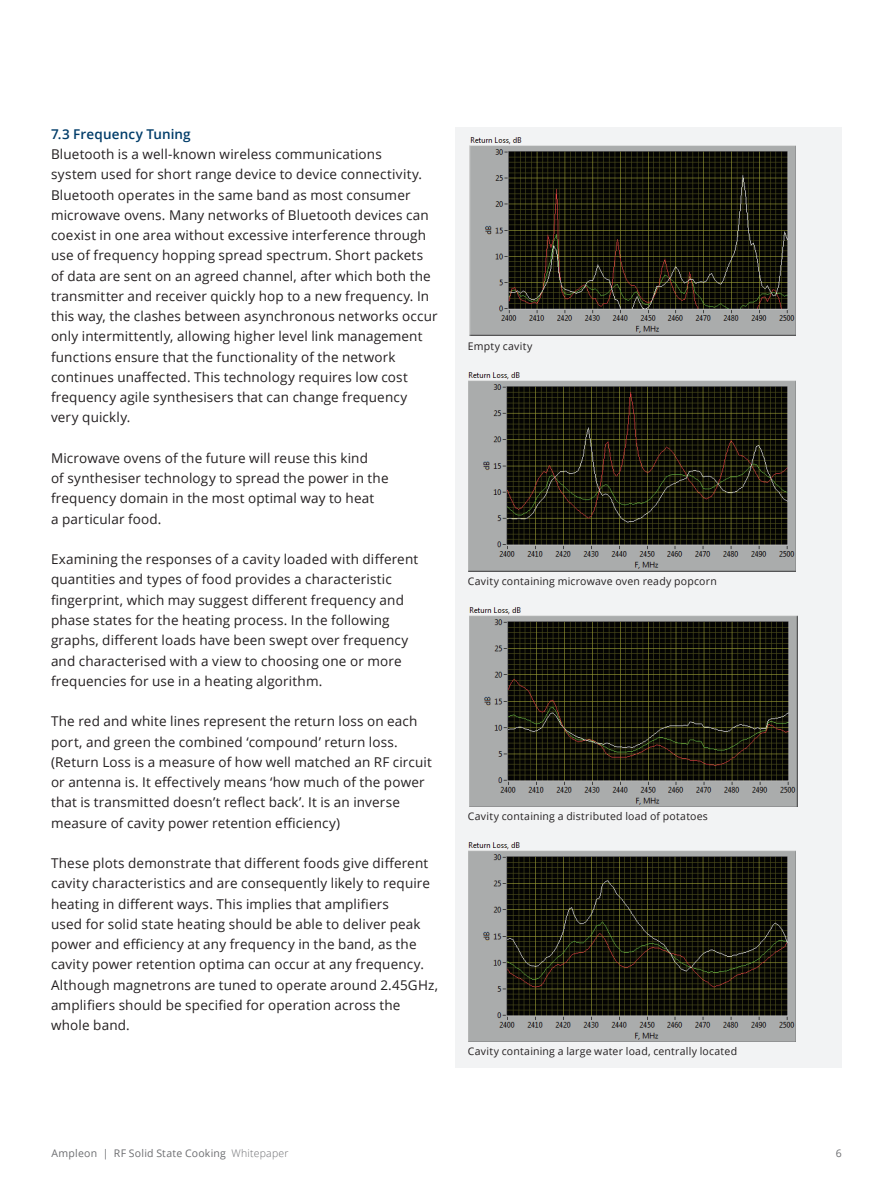
<style>
.page{position:relative;width:893px;height:1191px;background:#fff}
.page>*{position:absolute;margin:0;border:0;box-sizing:border-box;transform-origin:0 0}
.t1{font:13.5px/20.2px "Open Sans";letter-spacing:.01em;color:#231f20}
.t2{font:600 13.5px "Open Sans";letter-spacing:.01em;color:#003c69}
.t3{font:10.5px "Open Sans";letter-spacing:.02em;color:#231f20}
.t4{font:10.5px "Open Sans";letter-spacing:.02em;color:#6c6d70}
.s1{font-weight:300}
</style>
<div class="page">
<div style="left:455px;top:128px;width:387px;height:235px;background:#f2f3f4"></div>
<div style="left:455px;top:597px;width:387px;height:235px;background:#f2f3f4"></div>
<div style="left:455px;top:363px;width:387px;height:235px;background:#f2f3f4"></div>
<div style="left:455px;top:832px;width:387px;height:235px;background:#f2f3f4"></div>
<img style="left:470px;top:137px;width:325px;height:198px">
<img style="left:468px;top:372px;width:327px;height:199px">
<img style="left:469px;top:607px;width:328px;height:199px">
<img style="left:469px;top:842px;width:326px;height:199px">
<p class="t2" style="left:51px;top:125px;width:141px">7.3 Frequency Tuning</p>
<p class="t1" style="left:51px;top:144px;width:388px">Bluetooth is a well-known wireless communications<br>system used for short range device to device connectivity.<br>Bluetooth operates in the same band as most consumer microwave ovens. Many networks of Bluetooth devices can coexist in one area without excessive interference through use of frequency hopping spread spectrum. Short packets of data are sent on an agreed channel, after which both the transmitter and receiver quickly hop to a new frequency. In this way, the clashes between asynchronous networks occur only intermittently, allowing higher level link management functions ensure that the functionality of the network continues unaffected. This technology requires low cost frequency agile synthesisers that can change frequency very quickly.</p>
<p class="t1" style="left:51px;top:447px;width:339px">Microwave ovens of the future will reuse this kind<br>of synthesiser technology to spread the power in the frequency domain in the most optimal way to heat<br>a particular food.</p>
<p class="t1" style="left:51px;top:549px;width:369px">Examining the responses of a cavity loaded with different quantities and types of food provides a characteristic fingerprint, which may suggest different frequency and phase states for the heating process. In the following graphs, different loads have been swept over frequency and characterised with a view to choosing one or more frequencies for use in a heating algorithm.</p>
<p class="t1" style="left:51px;top:711px;width:382px">The red and white lines represent the return loss on each port, and green the combined ‘compound’ return loss. (Return Loss is a measure of how well matched an RF circuit or antenna is. It effectively means ‘how much of the power that is transmitted doesn’t reflect back’. It is an inverse measure of cavity power retention efficiency)</p>
<p class="t1" style="left:51px;top:852px;width:388px">These plots demonstrate that different foods give different cavity characteristics and are consequently likely to require heating in different ways. This implies that amplifiers<br>used for solid state heating should be able to deliver peak power and efficiency at any frequency in the band, as the cavity power retention optima can occur at any frequency.<br>Although magnetrons are tuned to operate around 2.45GHz, amplifiers should be specified for operation across the whole band.</p>
<p class="t3" style="left:468px;top:339px;width:66px">Empty cavity</p>
<p class="t3" style="left:468px;top:574px;width:251px">Cavity containing microwave oven ready popcorn</p>
<p class="t3" style="left:468px;top:809px;width:242px">Cavity containing a distributed load of potatoes</p>
<p class="t3" style="left:468px;top:1044px;width:271px">Cavity containing a large water load, centrally located</p>
<p class="t4" style="left:51px;top:1145px;width:239px">Ampleon | RF Solid State Cooking <span class="s1">Whitepaper</span></p>
<p class="t4" style="left:836px;top:1145px;width:8px">6</p>
</div>
